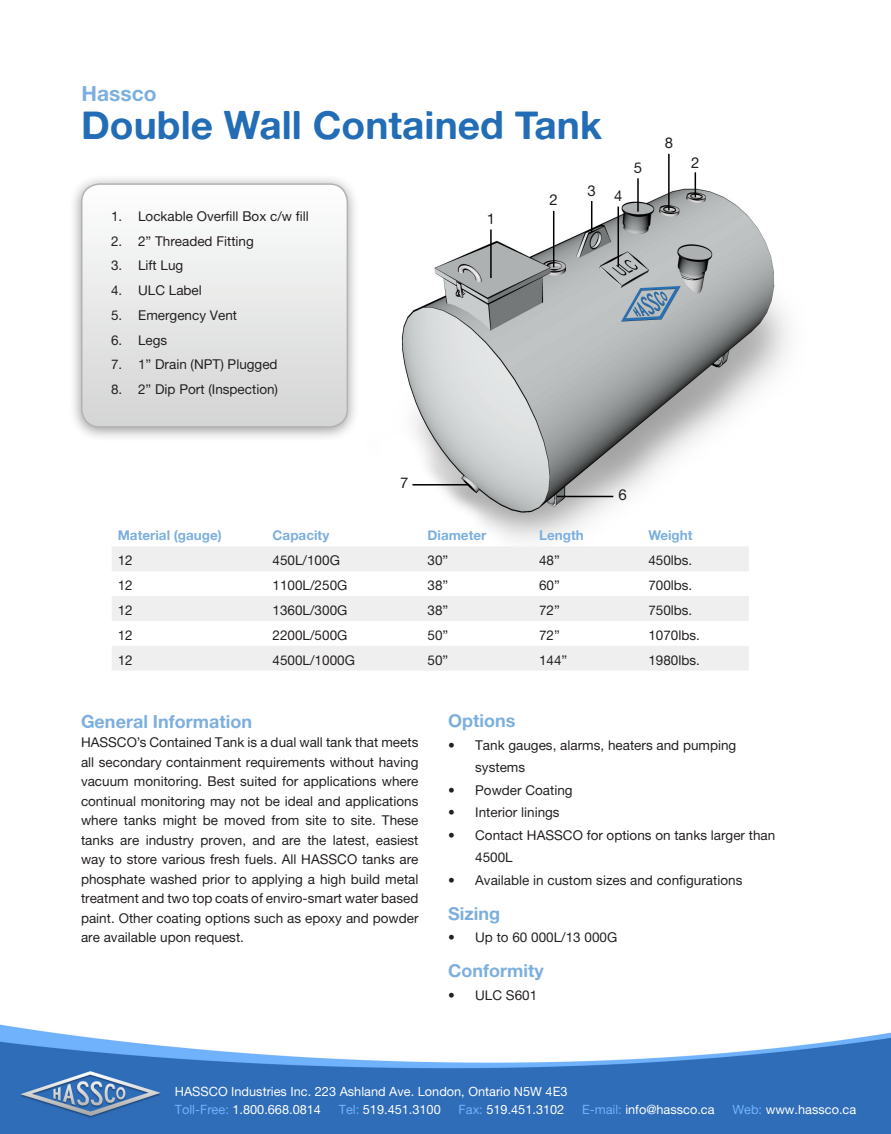
<style>
.page{position:relative;width:891px;height:1134px;background:#fff}
.page>*{position:absolute;margin:0;border:0;box-sizing:border-box;transform-origin:0 0}
.Tank_Name{font:39px "Alte Haas Grotesk Bold";color:#226db6}
._14pt_Light_Blue_Hea{font:21px "Alte Haas Grotesk Bold";color:#7cafde}
.General_Info_Header{font:18px "Alte Haas Grotesk Bold";color:#7cafde}
.t1{font:15px "Alte Haas Grotesk";color:#231f20}
.t2{font:13.5px/19.5px "Alte Haas Grotesk";color:#231f20}
.Spec_Table_Header{font:13.5px "Alte Haas Grotesk Bold";color:#7cafde}
.t3{font:12.75px/18px "Alte Haas Grotesk";color:#fff}
.s1{color:#71b2fb}
</style>
<div class="page">
<img style="left:0;top:1024px;width:891px;height:110px">
<img style="left:401px;top:153px;width:387px;height:388px">
<div style="left:69px;top:174px;width:291px;height:269px;background:#231f20;opacity:.45"></div>
<svg style="left:82px;top:184px;width:265px;height:243px"></svg>
<div style="left:81px;top:183px;width:267px;height:245px;border:2px solid #b4b2b2;border-radius:18px"></div>
<svg style="left:112px;top:546px;width:637px;height:125px;fill:#eeefee"></svg>
<hr style="left:490px;top:229px;width:2px;height:49px;background:#000">
<hr style="left:553px;top:211px;width:1px;height:56px;background:#000">
<hr style="left:412px;top:484px;width:57px;height:2px;background:#000">
<hr style="left:557px;top:496px;width:56px;height:1px;background:#000">
<hr style="left:591px;top:201px;width:1px;height:31px;background:#000">
<hr style="left:618px;top:207px;width:1px;height:60px;background:#000">
<hr style="left:637px;top:178px;width:2px;height:34px;background:#000">
<svg style="left:695px;top:172px;width:1px;height:25px"></svg>
<hr style="left:668px;top:154px;width:2px;height:56px;background:#000">
<p class="_14pt_Light_Blue_Hea" style="left:82px;top:81px;width:77px">Hassco</p>
<p class="Tank_Name" style="left:81px;top:100px;width:523px">Double Wall Contained Tank</p>
<p class="t2" style="left:111px;top:206px;width:199px">1. Lockable Overfill Box c/w fill</p>
<p class="t2" style="left:111px;top:231px;width:144px">2. 2” Threaded Fitting</p>
<p class="t2" style="left:111px;top:256px;width:74px">3. Lift Lug</p>
<p class="t2" style="left:111px;top:280px;width:92px">4. ULC Label</p>
<p class="t2" style="left:111px;top:305px;width:128px">5. Emergency Vent</p>
<p class="t2" style="left:111px;top:330px;width:58px">6. Legs</p>
<p class="t2" style="left:111px;top:355px;width:168px">7. 1” Drain (NPT) Plugged</p>
<p class="t2" style="left:111px;top:379px;width:169px">8. 2” Dip Port (Inspection)</p>
<p class="t1" style="left:487px;top:210px;width:10px">1</p>
<p class="t1" style="left:550px;top:191px;width:10px">2</p>
<p class="t1" style="left:588px;top:182px;width:10px">3</p>
<p class="t1" style="left:614px;top:187px;width:10px">4</p>
<p class="t1" style="left:634px;top:159px;width:10px">5</p>
<p class="t1" style="left:665px;top:134px;width:10px">8</p>
<p class="t1" style="left:691px;top:153px;width:10px">2</p>
<p class="t1" style="left:400px;top:474px;width:10px">7</p>
<p class="t1" style="left:618px;top:486px;width:10px">6</p>
<p class="Spec_Table_Header" style="left:118px;top:527px;width:106px">Material (gauge)</p>
<p class="Spec_Table_Header" style="left:273px;top:527px;width:58px">Capacity</p>
<p class="Spec_Table_Header" style="left:428px;top:527px;width:60px">Diameter</p>
<p class="Spec_Table_Header" style="left:539px;top:527px;width:46px">Length</p>
<p class="Spec_Table_Header" style="left:648px;top:527px;width:46px">Weight</p>
<p class="t2" style="left:118px;top:551px;width:17px">12</p>
<p class="t2" style="left:273px;top:551px;width:69px">450L/100G</p>
<p class="t2" style="left:428px;top:551px;width:22px">30”</p>
<p class="t2" style="left:539px;top:551px;width:22px">48”</p>
<p class="t2" style="left:648px;top:551px;width:46px">450lbs.</p>
<p class="t2" style="left:118px;top:575px;width:17px">12</p>
<p class="t2" style="left:273px;top:575px;width:76px">1100L/250G</p>
<p class="t2" style="left:428px;top:575px;width:22px">38”</p>
<p class="t2" style="left:539px;top:575px;width:22px">60”</p>
<p class="t2" style="left:648px;top:575px;width:46px">700lbs.</p>
<p class="t2" style="left:118px;top:600px;width:17px">12</p>
<p class="t2" style="left:273px;top:600px;width:76px">1360L/300G</p>
<p class="t2" style="left:428px;top:600px;width:22px">38”</p>
<p class="t2" style="left:539px;top:600px;width:22px">72”</p>
<p class="t2" style="left:648px;top:600px;width:46px">750lbs.</p>
<p class="t2" style="left:118px;top:625px;width:17px">12</p>
<p class="t2" style="left:273px;top:625px;width:76px">2200L/500G</p>
<p class="t2" style="left:428px;top:625px;width:22px">50”</p>
<p class="t2" style="left:539px;top:625px;width:22px">72”</p>
<p class="t2" style="left:648px;top:625px;width:53px">1070lbs.</p>
<p class="t2" style="left:118px;top:650px;width:17px">12</p>
<p class="t2" style="left:273px;top:650px;width:84px">4500L/1000G</p>
<p class="t2" style="left:428px;top:650px;width:22px">50”</p>
<p class="t2" style="left:539px;top:650px;width:30px">144”</p>
<p class="t2" style="left:648px;top:650px;width:53px">1980lbs.</p>
<p class="General_Info_Header" style="left:81px;top:710px;width:173px">General Information</p>
<p class="t2" style="left:81px;top:733px;width:339px;text-align:justify">HASSCO’s Contained Tank is a dual wall tank that meets all secondary containment requirements without having vacuum monitoring. Best suited for applications where continual monitoring may not be ideal and applications where tanks might be moved from site to site. These tanks are industry proven, and are the latest, easiest way to store various fresh fuels. All HASSCO tanks are phosphate washed prior to applying a high build metal treatment and two top coats of enviro-smart water based paint. Other coating options such as epoxy and powder are available upon request.</p>
<p class="General_Info_Header" style="left:448px;top:709px;width:69px">Options</p>
<p class="t2" style="left:475px;top:733px;width:263px;line-height:22.5px;text-indent:-27px">• Tank gauges, alarms, heaters and pumping systems</p>
<p class="t2" style="left:448px;top:780px;width:126px">• Powder Coating</p>
<p class="t2" style="left:448px;top:802px;width:113px">• Interior linings</p>
<p class="t2" style="left:475px;top:823px;width:302px;line-height:22.5px;text-indent:-27px">• Contact HASSCO for options on tanks larger than<br>4500L</p>
<p class="t2" style="left:448px;top:870px;width:296px">• Available in custom sizes and configurations</p>
<p class="General_Info_Header" style="left:448px;top:902px;width:53px">Sizing</p>
<p class="t2" style="left:448px;top:927px;width:171px">• Up to 60 000L/13 000G</p>
<p class="General_Info_Header" style="left:448px;top:960px;width:97px">Conformity</p>
<p class="t2" style="left:448px;top:985px;width:91px">• ULC S601</p>
<p class="t3" style="left:175px;top:1082px;width:394px">HASSCO Industries Inc. 223 Ashland Ave. London, Ontario N5W 4E3<br><span class="s1">Toll-Free:</span> 1.800.668.0814</p>
<p class="t3" style="left:339px;top:1100px;width:104px"><span class="s1">Tel:</span> 519.451.3100</p>
<p class="t3" style="left:459px;top:1100px;width:107px"><span class="s1">Fax:</span> 519.451.3102</p>
<p class="t3" style="left:582px;top:1100px;width:134px"><span class="s1">E-mail:</span> info@hassco.ca</p>
<p class="t3" style="left:732px;top:1100px;width:125px"><span class="s1">Web:</span> www.hassco.ca</p>
</div>
